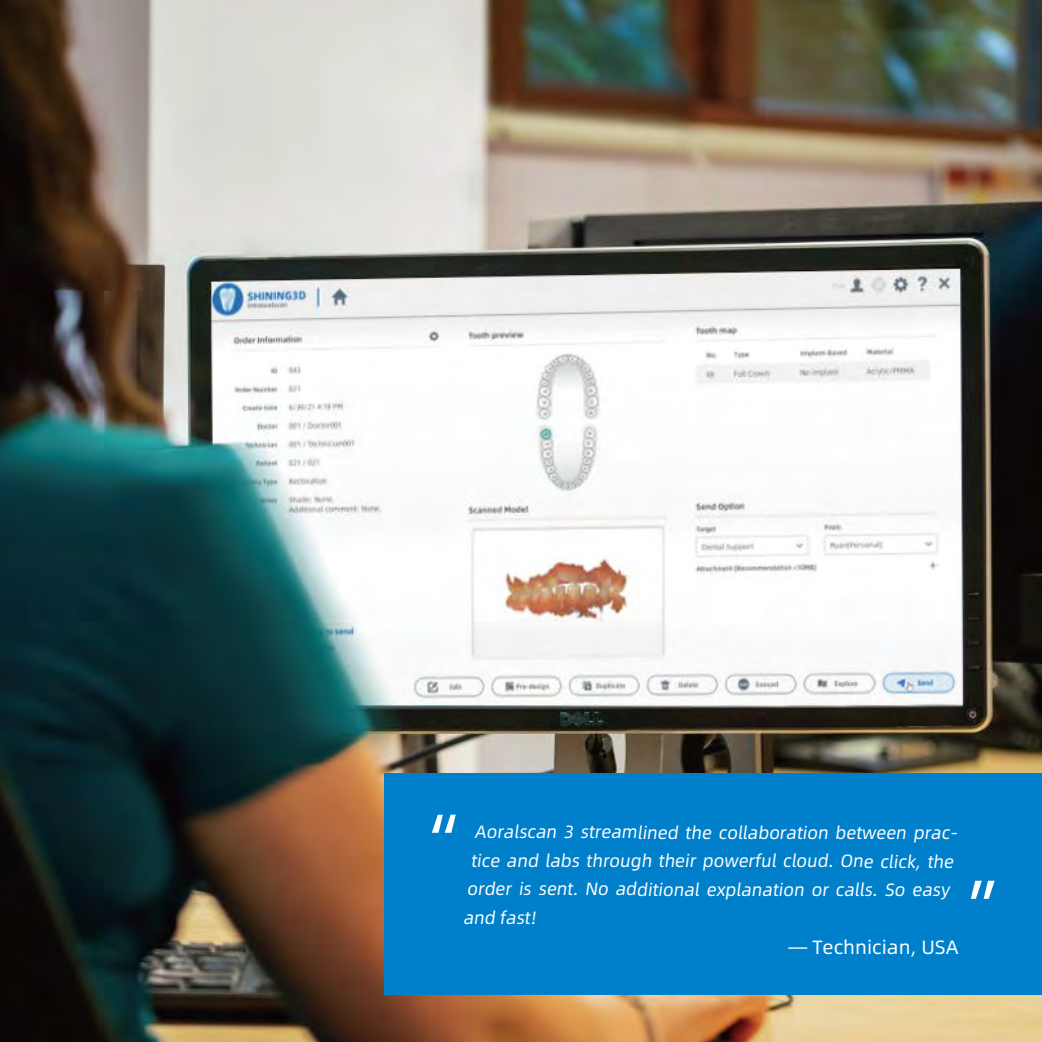
<style>
.page{position:relative;width:1042px;height:1042px;background:#fff}
.page>*{position:absolute;margin:0;border:0;box-sizing:border-box;transform-origin:0 0}
.t1{font:76.83px "Microsoft Ya Hei";color:#fff}
.t2{font:19.25px "Alibaba Pu Hui Ti R";color:#fff}
.t3{font:17.85px/28px "Alibaba Pu Hui Ti R";color:#fff}
</style>
<div class="page">
<img style="left:0;top:0;width:1042px;height:1042px">
<div style="left:384px;top:772px;width:658px;height:222px;background:#0080cb"></div>
<h1 class="t1" style="left:383px;top:794px;width:78px">“</h1>
<p class="t3" style="left:474px;top:817px;width:487px">Aoralscan 3 streamlined the collaboration between prac-</p>
<p class="t3" style="left:471px;top:846px;width:487px">tice and labs through their powerful cloud. One click, the</p>
<p class="t3" style="left:463px;top:874px;width:491px">order is sent. No additional explanation or calls. So easy and fast!</p>
<p class="t2" style="left:788px;top:933px;width:172px">— Technician, USA</p>
<h1 class="t1" style="left:1043px;top:919px;width:78px;rotate:-180deg">“</h1>
</div>
